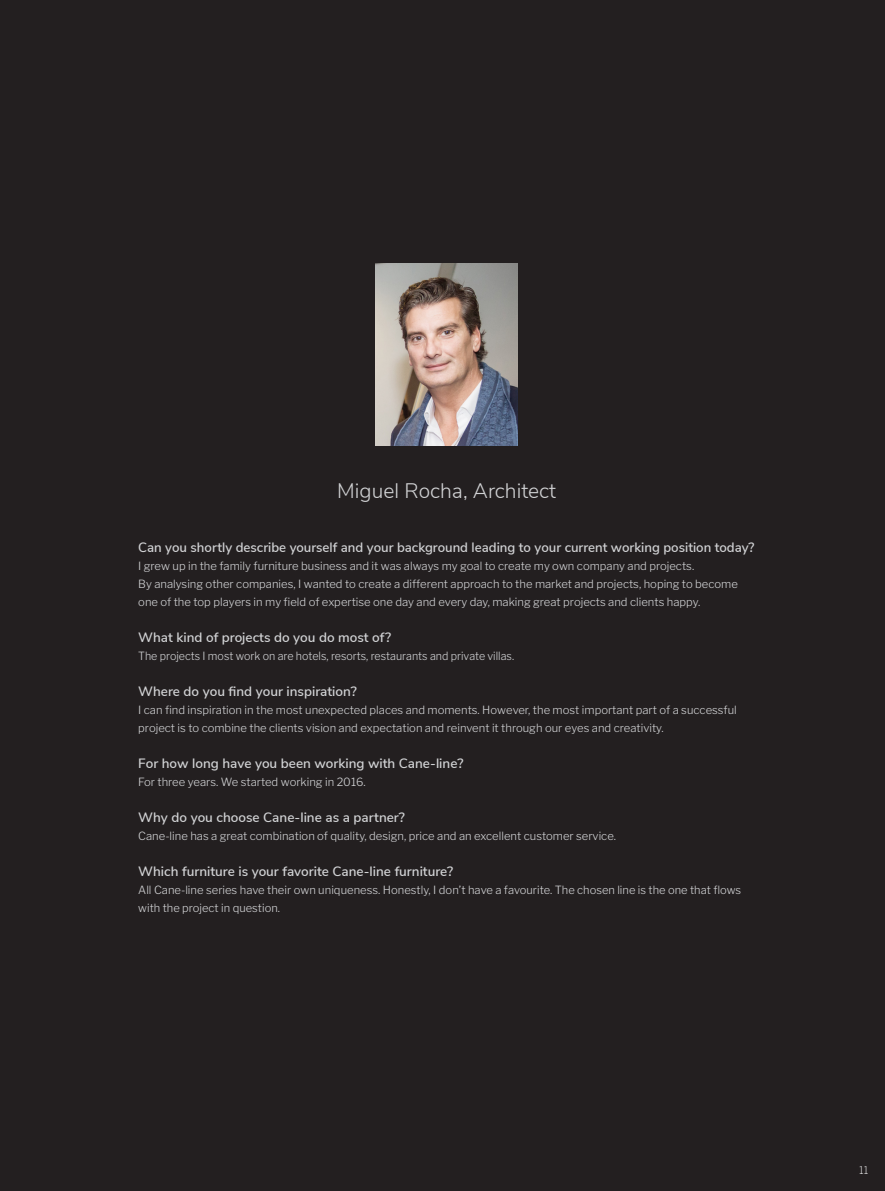
<style>
.page{position:relative;width:885px;height:1191px;background:#fff}
.page>*{position:absolute;margin:0;border:0;box-sizing:border-box;transform-origin:0 0}
.t1{font:300 21px "Nunito Sans";color:#d1d2d4}
.t2{font:600 13.5px "Nunito Sans";color:#d1d2d4}
.t3{font:300 11.25px/18px "Libre Franklin";color:#d1d2d4}
.t4{font:300 11.25px "Libre Franklin";color:#d1d2d4;scale:.95 1}
.t5{font:300 10.5px "Benton Sans";color:#fff}
</style>
<div class="page">
<div style="left:0;top:0;width:884px;height:1191px;background:#231f20"></div>
<img style="left:375px;top:264px;width:142px;height:182px">
<p class="t1" style="left:337px;top:475px;width:220px">Miguel Rocha, Architect</p>
<p class="t2" style="left:138px;top:537px;width:617px">Can you shortly describe yourself and your background leading to your current working position today?</p>
<p class="t3" style="left:138px;top:556px;width:557px">I grew up in the family furniture business and it was always my goal to create my own company and projects.</p>
<p class="t3" style="left:138px;top:574px;width:601px">By analysing other companies, I wanted to create a different approach to the market and projects, hoping to become one of the top players in my field of expertise one day and every day, making great projects and clients happy.</p>
<p class="t2" style="left:138px;top:627px;width:254px">What kind of projects do you do most of?</p>
<p class="t4" style="left:138px;top:648px;width:397px">The projects I most work on are hotels, resorts, restaurants and private villas.</p>
<p class="t2" style="left:138px;top:681px;width:220px">Where do you find your inspiration?</p>
<p class="t3" style="left:138px;top:700px;width:600px">I can find inspiration in the most unexpected places and moments. However, the most important part of a successful project is to combine the clients vision and expectation and reinvent it through our eyes and creativity.</p>
<p class="t2" style="left:138px;top:753px;width:326px">For how long have you been working with Cane-line?</p>
<p class="t3" style="left:138px;top:772px;width:229px">For three years. We started working in 2016.</p>
<p class="t2" style="left:138px;top:807px;width:268px">Why do you choose Cane-line as a partner?</p>
<p class="t3" style="left:138px;top:826px;width:479px">Cane-line has a great combination of quality, design, price and an excellent customer service.</p>
<p class="t2" style="left:138px;top:861px;width:316px">Which furniture is your favorite Cane-line furniture?</p>
<p class="t3" style="left:138px;top:880px;width:604px">All Cane-line series have their own uniqueness. Honestly, I don’t have a favourite. The chosen line is the one that flows with the project in question.</p>
<p class="t5" style="left:859px;top:1163px;width:10px">11</p>
</div>
